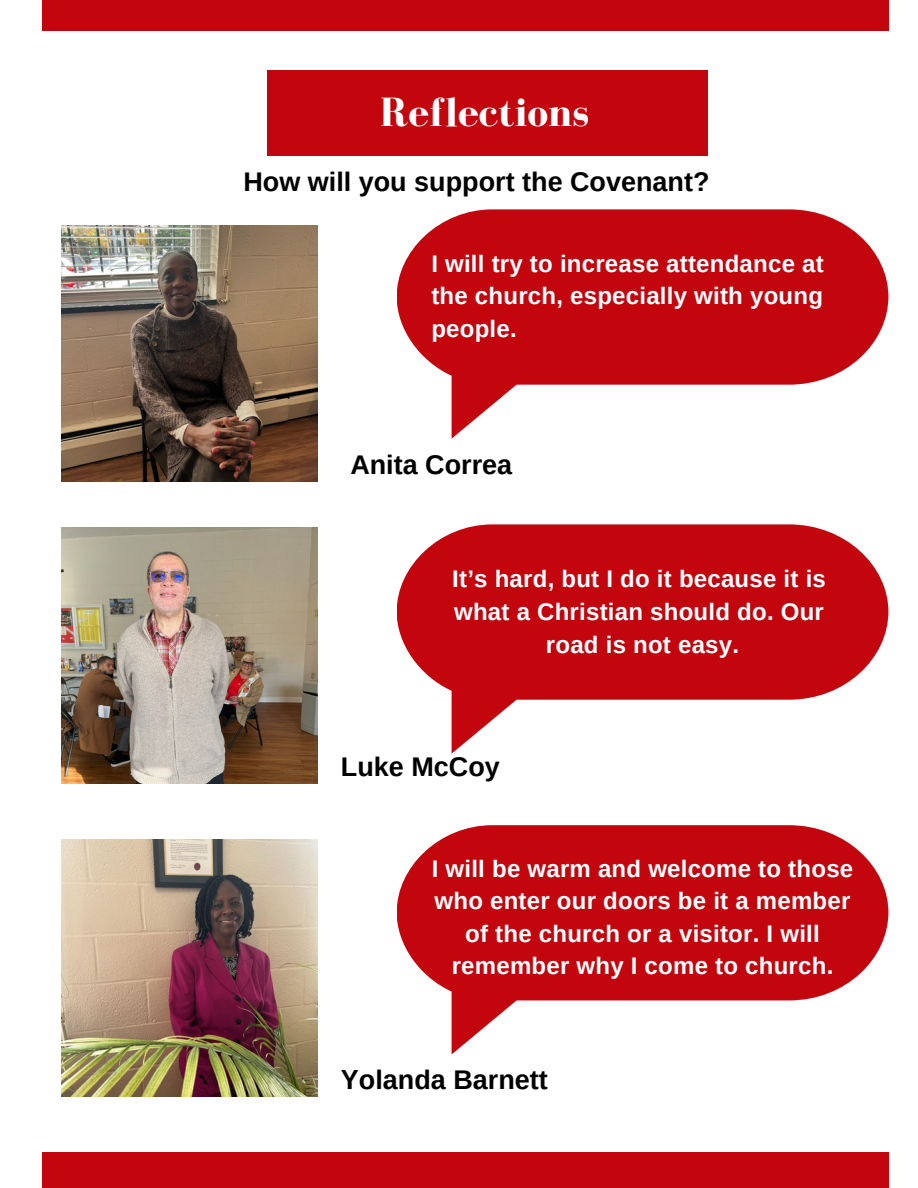
<style>
.page{position:relative;width:918px;height:1188px;background:#fff}
.page>*{position:absolute;margin:0;border:0;box-sizing:border-box;transform-origin:0 0}
.t1{font:700 42px "Bodoni FLF";letter-spacing:.01em;color:#fff}
.t2{font:700 27px "Arimo";color:#000}
.t3{font:700 24px/32.7px "Arimo";letter-spacing:.01em;color:#fff;text-align:justify}
</style>
<div class="page">
<div style="left:42px;top:1153px;width:846px;height:35px;background:#c3050e"></div>
<div style="left:42px;top:0;width:846px;height:31px;background:#c3050e"></div>
<div style="left:268px;top:71px;width:439px;height:84px;background:#c3050e"></div>
<svg style="left:397px;top:209px;width:491px;height:176px;background:#c81a23"></svg>
<svg style="left:397px;top:524px;width:491px;height:176px;background:#c81a23"></svg>
<svg style="left:397px;top:825px;width:491px;height:175px;background:#c81a22"></svg>
<img style="left:62px;top:840px;width:256px;height:256px">
<img style="left:62px;top:527px;width:256px;height:256px">
<img style="left:62px;top:225px;width:256px;height:257px">
<p class="t1" style="left:380px;top:89px;width:210px">Reflections</p>
<p class="t2" style="left:243px;top:166px;width:468px">How will you support the Covenant?</p>
<p class="t3" style="left:431px;top:247px;width:394px">I will try to increase attendance at the church, especially with young people.</p>
<p class="t2" style="left:350px;top:450px;width:163px">Anita Correa</p>
<p class="t3" style="left:452px;top:563px;width:375px">It’s hard, but I do it because it is</p>
<p class="t3" style="left:454px;top:595px;width:371px">what a Christian should do. Our</p>
<p class="t3" style="left:546px;top:628px;width:195px">road is not easy.</p>
<p class="t2" style="left:341px;top:751px;width:160px">Luke McCoy</p>
<p class="t3" style="left:432px;top:852px;width:423px;text-align:center">I will be warm and welcome to those who enter our doors be it a member of the church or a visitor. I will remember why I come to church.</p>
<p class="t2" style="left:341px;top:1064px;width:208px">Yolanda Barnett</p>
</div>
